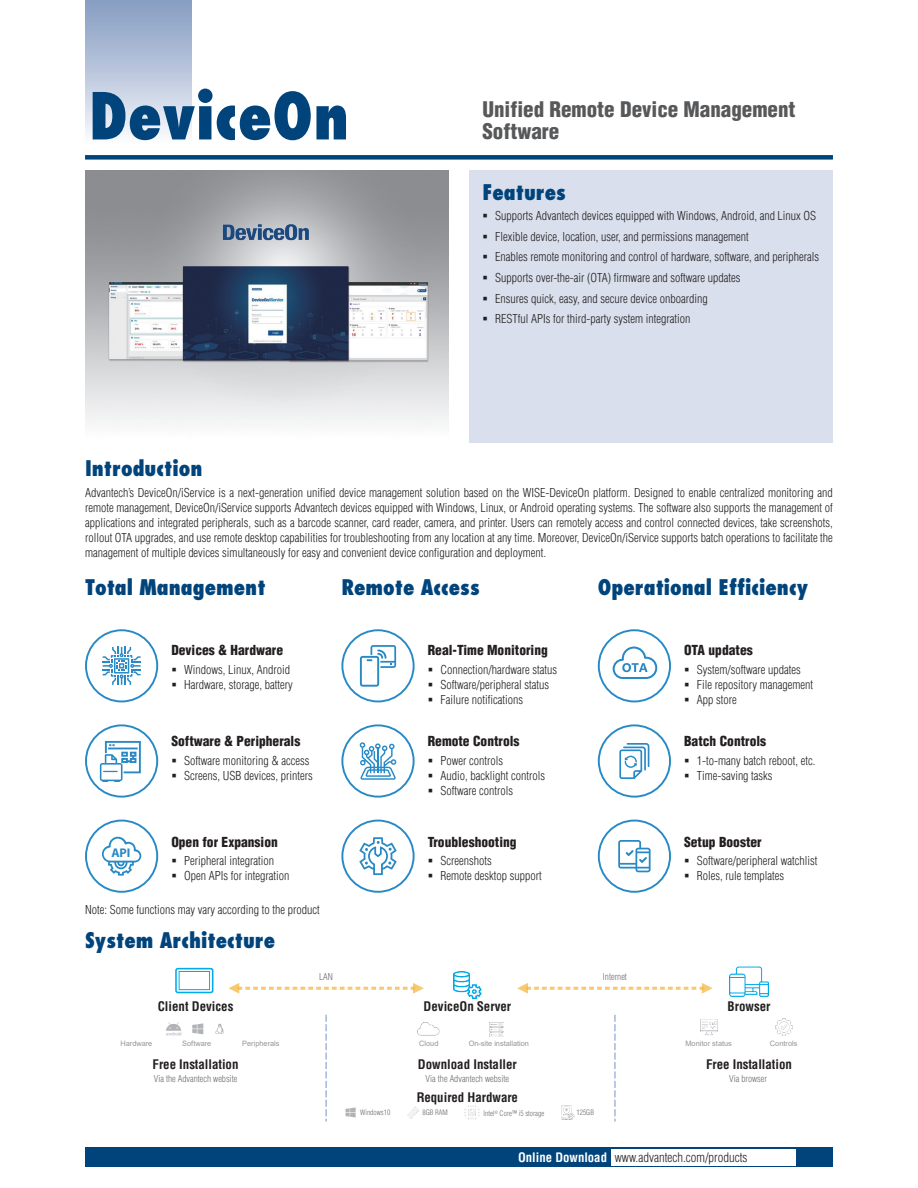
<style>
.page{position:relative;width:918px;height:1188px;background:#fff}
.page>*{position:absolute;margin:0;border:0;box-sizing:border-box;transform-origin:0 0}
.t1{font:800 condensed 63px "Futura";color:#00447b}
.t2{font:800 condensed 21px "Futura";color:#00447b}
.t3{font:900 condensed 21px/22.5px "Helvetica";color:#57585a}
.t4{font:900 condensed 13.5px "Helvetica";color:#231f20}
.t5{font:700 condensed 12.9px "Helvetica";color:#231f20}
.t6{font:300 condensed 12.75px "Helvetica";color:#231f20}
.t7{font:700 12.6px "Myriad Pro";color:#2789c5}
.t8{font:300 condensed 12px/15.1px "Helvetica";color:#231f20}
.t9{font:300 condensed 9.3px "Helvetica";color:#6c6d70}
.t10{font:7.35px "Arial";color:#939598}
.t11{font:300 condensed 7.35px "Helvetica";color:#6c6d70}
.s1{font-weight:700;color:#fff}
</style>
<div class="page">
<div style="left:85px;top:155px;width:748px;height:5px;background:#00447b"></div>
<div style="left:85px;top:1147px;width:748px;height:20px;background:#00447b"></div>
<div style="left:611px;top:1149px;width:184px;height:16px;background:#fff"></div>
<div style="left:85px;top:0;width:106px;height:143px;background:linear-gradient(to bottom,#839ac1,#f8f8fc)"></div>
<div style="left:470px;top:170px;width:363px;height:272px;background:#d9dfec"></div>
<img style="left:101px;top:218px;width:334px;height:166px">
<svg style="left:85px;top:724px;width:73px;height:74px"></svg>
<svg style="left:341px;top:724px;width:74px;height:74px"></svg>
<svg style="left:598px;top:724px;width:73px;height:74px"></svg>
<svg style="left:85px;top:820px;width:73px;height:73px"></svg>
<svg style="left:341px;top:820px;width:74px;height:73px"></svg>
<svg style="left:598px;top:820px;width:73px;height:73px"></svg>
<svg style="left:85px;top:629px;width:73px;height:73px"></svg>
<svg style="left:341px;top:629px;width:74px;height:73px"></svg>
<svg style="left:598px;top:629px;width:73px;height:73px"></svg>
<img style="left:730px;top:966px;width:38px;height:31px">
<img style="left:453px;top:971px;width:28px;height:28px">
<svg style="left:228px;top:983px;width:196px;height:11px"></svg>
<svg style="left:166px;top:1022px;width:15px;height:13px"></svg>
<svg style="left:192px;top:1023px;width:11px;height:11px"></svg>
<svg style="left:215px;top:1024px;width:9px;height:10px"></svg>
<svg style="left:346px;top:1107px;width:10px;height:11px"></svg>
<img style="left:465px;top:1105px;width:14px;height:15px">
<svg style="left:407px;top:1107px;width:12px;height:11px"></svg>
<img style="left:561px;top:1106px;width:14px;height:13px">
<svg style="left:325px;top:1015px;width:2px;height:107px"></svg>
<svg style="left:517px;top:983px;width:196px;height:11px"></svg>
<svg style="left:614px;top:1015px;width:2px;height:107px"></svg>
<img style="left:701px;top:1019px;width:17px;height:16px">
<img style="left:775px;top:1019px;width:17px;height:17px">
<img style="left:489px;top:1023px;width:14px;height:14px">
<img style="left:418px;top:1023px;width:22px;height:13px">
<div style="left:175px;top:968px;width:38px;height:25px;border:2px solid #00abe8;border-radius:2px"></div>
<div style="left:179px;top:971px;width:31px;height:19px;border:1px solid #00abe8"></div>
<h1 class="t1" style="left:89px;top:77px;width:262px">DeviceOn</h1>
<h2 class="t3" style="left:482px;top:98px;width:315px">Unified Remote Device Management<br>Software</h2>
<h2 class="t2" style="left:482px;top:179px;width:85px">Features</h2>
<p class="t8" style="left:495px;top:205px;width:325px;line-height:20.7px">Supports Advantech devices equipped with Windows, Android, and Linux OS Flexible device, location, user, and permissions management<br>Enables remote monitoring and control of hardware, software, and peripherals Supports over-the-air (OTA) firmware and software updates<br>Ensures quick, easy, and secure device onboarding<br>RESTful APIs for third-party system integration</p>
<h2 class="t2" style="left:85px;top:455px;width:119px">Introduction</h2>
<p class="t8" style="left:85px;top:485px;width:749px;text-align:justify">Advantech’s DeviceOn/iService is a next-generation unified device management solution based on the WISE-DeviceOn platform. Designed to enable centralized monitoring and remote management, DeviceOn/iService supports Advantech devices equipped with Windows, Linux, or Android operating systems. The software also supports the management of applications and integrated peripherals, such as a barcode scanner, card reader, camera, and printer. Users can remotely access and control connected devices, take screenshots, rollout OTA upgrades, and use remote desktop capabilities for troubleshooting from any location at any time. Moreover, DeviceOn/iService supports batch operations to facilitate the management of multiple devices simultaneously for easy and convenient device configuration and deployment.</p>
<h2 class="t2" style="left:85px;top:574px;width:182px">Total Management</h2>
<h2 class="t2" style="left:341px;top:574px;width:140px">Remote Access</h2>
<h2 class="t2" style="left:598px;top:574px;width:212px">Operational Efficiency</h2>
<p class="t4" style="left:171px;top:642px;width:113px">Devices &amp; Hardware</p>
<p class="t8" style="left:184px;top:662px;width:110px">Windows, Linux, Android<br>Hardware, storage, battery</p>
<p class="t7" style="left:111px;top:845px;width:21px">API</p>
<p class="t4" style="left:171px;top:733px;width:130px">Software &amp; Peripherals</p>
<p class="t8" style="left:184px;top:753px;width:130px">Software monitoring &amp; access<br>Screens, USB devices, printers</p>
<p class="t4" style="left:171px;top:833px;width:108px">Open for Expansion</p>
<p class="t8" style="left:184px;top:853px;width:107px">Peripheral integration<br>Open APIs for integration</p>
<p class="t8" style="left:85px;top:902px;width:236px">Note: Some functions may vary according to the product</p>
<h2 class="t2" style="left:85px;top:927px;width:192px">System Architecture</h2>
<p class="t9" style="left:319px;top:970px;width:15px">LAN</p>
<p class="t4" style="left:428px;top:642px;width:122px">Real-Time Monitoring</p>
<p class="t8" style="left:440px;top:662px;width:118px">Connection/hardware status<br>Software/peripheral status<br>Failure notifications</p>
<p class="t4" style="left:428px;top:733px;width:93px">Remote Controls</p>
<p class="t8" style="left:440px;top:753px;width:106px">Power controls<br>Audio, backlight controls<br>Software controls</p>
<p class="t4" style="left:428px;top:833px;width:90px">Troubleshooting</p>
<p class="t8" style="left:440px;top:853px;width:103px">Screenshots<br>Remote desktop support</p>
<p class="t9" style="left:603px;top:970px;width:26px">Internet</p>
<p class="t4" style="left:684px;top:642px;width:70px">OTA updates</p>
<p class="t8" style="left:697px;top:662px;width:118px">System/software updates<br>File repository management<br>App store</p>
<p class="t4" style="left:684px;top:733px;width:84px">Batch Controls</p>
<p class="t8" style="left:697px;top:753px;width:120px">1-to-many batch reboot, etc.<br>Time-saving tasks</p>
<p class="t4" style="left:684px;top:833px;width:79px">Setup Booster</p>
<p class="t8" style="left:697px;top:853px;width:122px">Software/peripheral watchlist<br>Roles, rule templates</p>
<p class="t5" style="left:158px;top:998px;width:77px">Client Devices</p>
<p class="t5" style="left:424px;top:998px;width:89px">DeviceOn Server</p>
<p class="t5" style="left:728px;top:998px;width:45px">Browser</p>
<p class="t10" style="left:121px;top:1038px;width:33px">Hardware</p>
<p class="t10" style="left:182px;top:1038px;width:31px">Software</p>
<p class="t10" style="left:242px;top:1038px;width:39px">Peripherals</p>
<p class="t5" style="left:153px;top:1057px;width:87px">Free Installation</p>
<p class="t9" style="left:154px;top:1073px;width:85px">Via the Advantech website</p>
<p class="t10" style="left:419px;top:1038px;width:21px">Cloud</p>
<p class="t10" style="left:469px;top:1038px;width:62px">On-site installation</p>
<p class="t10" style="left:685px;top:1038px;width:48px">Monitor status</p>
<p class="t10" style="left:770px;top:1038px;width:29px">Controls</p>
<p class="t5" style="left:418px;top:1057px;width:101px">Download Installer</p>
<p class="t9" style="left:426px;top:1073px;width:85px">Via the Advantech website</p>
<p class="t5" style="left:417px;top:1089px;width:103px">Required Hardware</p>
<p class="t11" style="left:422px;top:1108px;width:27px">8GB RAM</p>
<p class="t11" style="left:576px;top:1108px;width:19px">125GB</p>
<p class="t11" style="left:360px;top:1108px;width:32px">Windows10</p>
<p class="t11" style="left:483px;top:1109px;width:62px">Intel<sup>®</sup> Core™ i5 storage</p>
<p class="t5" style="left:706px;top:1057px;width:87px">Free Installation</p>
<p class="t9" style="left:729px;top:1073px;width:39px">Via browser</p>
<p class="t6" style="left:518px;top:1149px;width:231px"><span class="s1">Online Download</span> www.advantech.com/products</p>
</div>
